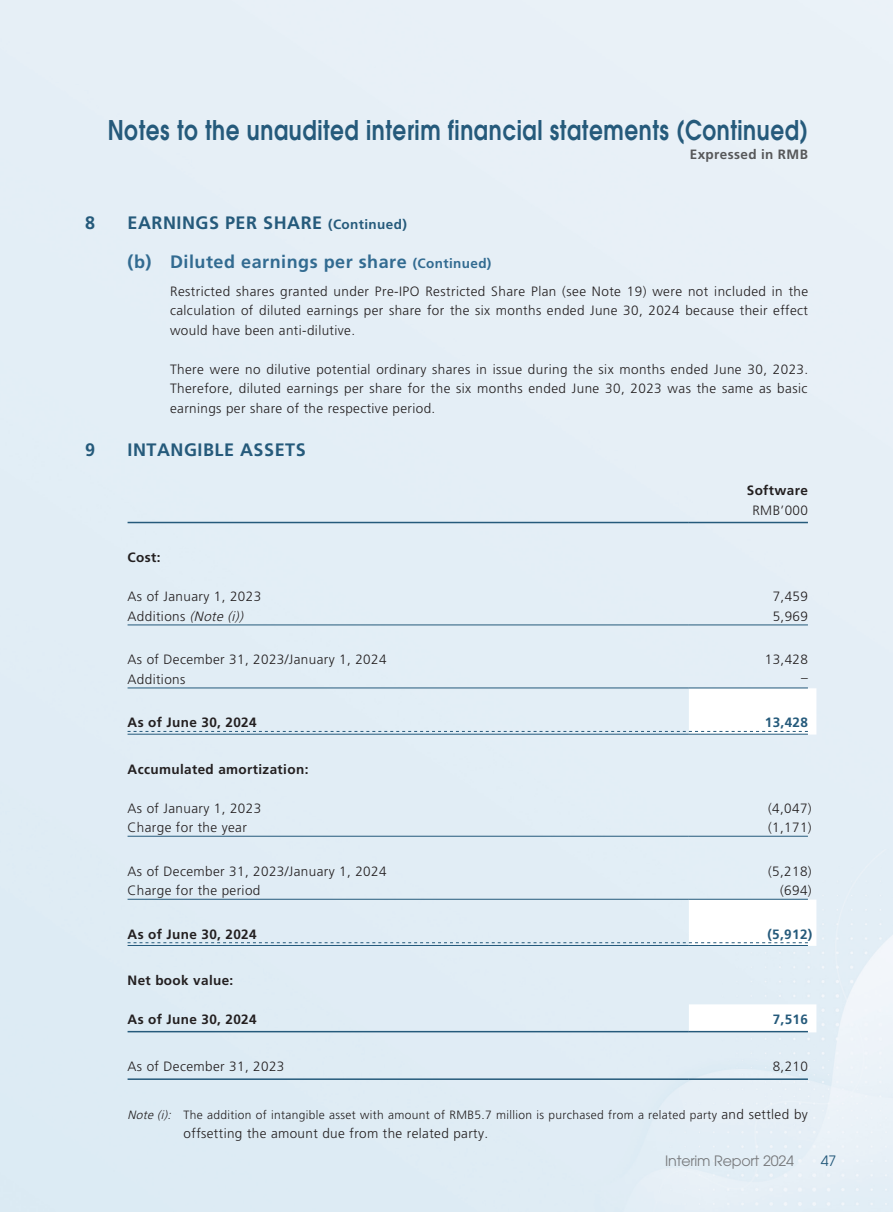
<style>
.page{position:relative;width:893px;height:1212px;background:#fff}
.page>*{position:absolute;margin:0;border:0;box-sizing:border-box;transform-origin:0 0}
.t1{font:600 27px "ITC Avant Garde Pro";letter-spacing:.03em;color:#255a7b;scale:.8 1}
.t2{font:700 18px/39px "Frutiger LT Pro";letter-spacing:.03em;color:#326b91}
.t3{font:700 18px "Frutiger LT Pro";letter-spacing:.03em;color:#255a7b}
.t4{font:14.25px "ITC Avant Garde Pro";letter-spacing:-.01em;color:#787a7d}
.t5{font:14.25px "ITC Avant Garde Pro";color:#255a7b}
.t6{font:300 13.5px/19.5px "Frutiger LT Pro";letter-spacing:.03em;color:#231f20;text-align:justify}
.t7{font:700 13.5px "Frutiger LT Pro";letter-spacing:.03em;color:#231f20}
.t8{font:700 13.5px "Frutiger LT Pro";letter-spacing:.03em;color:#255a7b}
.t9{font:700 13.5px "Frutiger LT Pro";letter-spacing:.03em;color:#57585a}
.t10{font:300 12px "Frutiger LT Pro";letter-spacing:.03em;color:#231f20}
.s1{color:#255a7b}
.s2{font-size:13.5px;color:#255a7b}
.s3{font-size:13.5px}
.s4{font-style:italic}
</style>
<div class="page">
<svg style="left:689px;top:688px;width:127px;height:343px;fill:#e3eef6"></svg>
<hr style="left:128px;top:522px;width:561px;height:1px;background:#255a7b">
<hr style="left:689px;top:522px;width:119px;height:1px;background:#255a7b">
<hr style="left:128px;top:624px;width:561px;height:1px;background:#255a7b">
<hr style="left:689px;top:624px;width:119px;height:1px;background:#255a7b">
<hr style="left:128px;top:687px;width:561px;height:1px;background:#255a7b">
<hr style="left:689px;top:687px;width:119px;height:1px;background:#255a7b">
<hr style="left:128px;top:734px;width:561px;height:1px;background:#255a7b">
<svg style="left:128px;top:731px;width:680px;height:1px"></svg>
<hr style="left:689px;top:734px;width:119px;height:1px;background:#255a7b">
<hr style="left:128px;top:836px;width:561px;height:1px;background:#255a7b">
<hr style="left:689px;top:836px;width:119px;height:1px;background:#255a7b">
<hr style="left:128px;top:899px;width:561px;height:1px;background:#255a7b">
<hr style="left:689px;top:899px;width:119px;height:1px;background:#255a7b">
<hr style="left:128px;top:945px;width:561px;height:1px;background:#255a7b">
<svg style="left:128px;top:942px;width:680px;height:1px"></svg>
<hr style="left:689px;top:945px;width:119px;height:1px;background:#255a7b">
<hr style="left:128px;top:1031px;width:561px;height:1px;background:#255a7b">
<hr style="left:689px;top:1031px;width:119px;height:1px;background:#255a7b">
<hr style="left:128px;top:1078px;width:561px;height:2px;background:#255a7b">
<hr style="left:689px;top:1078px;width:119px;height:2px;background:#255a7b">
<h1 class="t1" style="left:108px;top:113px;width:877px">Notes to the unaudited interim financial statements (Continued)</h1>
<p class="t9" style="left:690px;top:147px;width:120px">Expressed in RMB</p>
<h2 class="t3" style="left:85px;top:212px;width:12px">8</h2>
<h2 class="t2" style="left:128px;top:203px;width:365px"><span class="s1">EARNINGS PER SHARE</span> <span class="s2">(Continued)<br></span>(b) Diluted earnings per share <span class="s3">(Continued)</span></h2>
<p class="t6" style="left:170px;top:281px;width:640px">Restricted shares granted under Pre-IPO Restricted Share Plan (see Note 19) were not included in the calculation of diluted earnings per share for the six months ended June 30, 2024 because their effect would have been anti-dilutive.</p>
<p class="t6" style="left:170px;top:359px;width:640px">There were no dilutive potential ordinary shares in issue during the six months ended June 30, 2023.<br>Therefore, diluted earnings per share for the six months ended June 30, 2023 was the same as basic earnings per share of the respective period.</p>
<h2 class="t3" style="left:85px;top:439px;width:12px">9</h2>
<h2 class="t3" style="left:128px;top:439px;width:180px">INTANGIBLE ASSETS</h2>
<p class="t7" style="left:747px;top:482px;width:63px">Software</p>
<p class="t6" style="left:752px;top:500px;width:57px">RMB’000</p>
<p class="t7" style="left:128px;top:549px;width:35px">Cost:</p>
<p class="t6" style="left:128px;top:587px;width:135px">As of January 1, 2023</p>
<p class="t6" style="left:773px;top:587px;width:37px">7,459</p>
<p class="t6" style="left:128px;top:606px;width:120px">Additions <span class="s4">(Note (i))</span></p>
<p class="t6" style="left:773px;top:606px;width:37px">5,969</p>
<p class="t6" style="left:128px;top:650px;width:260px">As of December 31, 2023/January 1, 2024</p>
<p class="t6" style="left:765px;top:650px;width:45px">13,428</p>
<p class="t6" style="left:128px;top:669px;width:59px">Additions</p>
<p class="t6" style="left:801px;top:667px;width:8px">–</p>
<p class="t7" style="left:128px;top:714px;width:131px">As of June 30, 2024</p>
<p class="t8" style="left:765px;top:714px;width:45px">13,428</p>
<p class="t7" style="left:128px;top:761px;width:182px">Accumulated amortization:</p>
<p class="t6" style="left:128px;top:798px;width:135px">As of January 1, 2023</p>
<p class="t6" style="left:768px;top:798px;width:45px">(4,047)</p>
<p class="t6" style="left:128px;top:818px;width:121px">Charge for the year</p>
<p class="t6" style="left:768px;top:818px;width:45px">(1,171)</p>
<p class="t6" style="left:128px;top:861px;width:260px">As of December 31, 2023/January 1, 2024</p>
<p class="t6" style="left:768px;top:861px;width:45px">(5,218)</p>
<p class="t6" style="left:128px;top:881px;width:134px">Charge for the period</p>
<p class="t6" style="left:780px;top:881px;width:33px">(694)</p>
<p class="t7" style="left:128px;top:926px;width:131px">As of June 30, 2024</p>
<p class="t8" style="left:767px;top:926px;width:47px">(5,912)</p>
<p class="t7" style="left:128px;top:972px;width:107px">Net book value:</p>
<p class="t7" style="left:128px;top:1011px;width:131px">As of June 30, 2024</p>
<p class="t8" style="left:773px;top:1011px;width:37px">7,516</p>
<p class="t6" style="left:128px;top:1057px;width:158px">As of December 31, 2023</p>
<p class="t6" style="left:773px;top:1057px;width:37px">8,210</p>
<p class="t10" style="left:128px;top:1108px;width:682px"><span class="s4">Note (i):</span> The addition of intangible asset with amount of RMB5.7 million is purchased from a related party <span class="s3">and settled by</span></p>
<p class="t6" style="left:184px;top:1124px;width:306px">offsetting the amount due from the related party.</p>
<p class="t4" style="left:665px;top:1152px;width:130px">Interim Report 2024</p>
<p class="t5" style="left:821px;top:1152px;width:17px">47</p>
</div>
